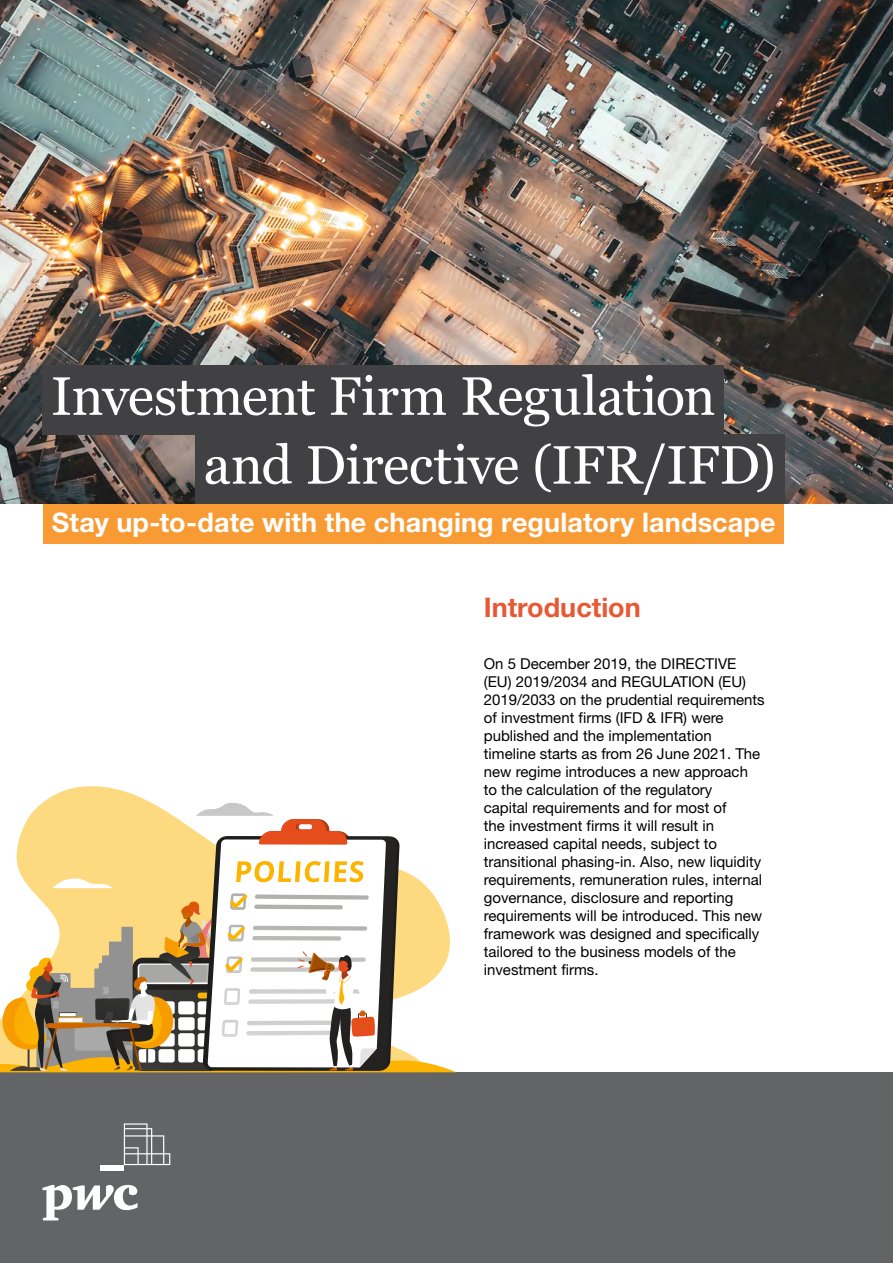
<style>
.page{position:relative;width:893px;height:1263px;background:#fff}
.page>*{position:absolute;margin:0;border:0;box-sizing:border-box;transform-origin:0 0}
.t1{font:54px/68.8px "Georgia";letter-spacing:-.01em;color:#fff}
.t2{font:700 27px "Helvetica Neue LT Std";letter-spacing:.005em;color:#fff}
.t3{font:700 27px "Helvetica Neue LT Std";color:#e85834}
.t4{font:15px/18px "Helvetica Neue LT Std";color:#000}
</style>
<div class="page">
<img style="left:0;top:0;width:893px;height:504px">
<div style="left:0;top:1072px;width:893px;height:191px;background:#636466"></div>
<div style="left:43px;top:365px;width:681px;height:70px;background:#414042"></div>
<div style="left:195px;top:434px;width:589px;height:70px;background:#414042"></div>
<div style="left:43px;top:504px;width:741px;height:40px;background:#f89b34"></div>
<svg style="left:43px;top:1185px;width:95px;height:35px"></svg>
<div style="left:100px;top:1165px;width:24px;height:6px;background:#fff"></div>
<svg style="left:124px;top:1123px;width:46px;height:42px"></svg>
<svg style="left:42px;top:786px;width:110px;height:17px;fill:#fdd980"></svg>
<svg style="left:0;top:803px;width:456px;height:269px"></svg>
<h1 class="t1" style="left:204px;top:363px;width:574px;text-indent:-153px">Investment Firm Regulation and Directive (IFR/IFD)</h1>
<h2 class="t2" style="left:52px;top:505px;width:725px">Stay up-to-date with the changing regulatory landscape</h2>
<h2 class="t3" style="left:484px;top:591px;width:158px">Introduction</h2>
<p class="t4" style="left:484px;top:655px;width:282px">On 5 December 2019, the DIRECTIVE (EU) 2019/2034 and REGULATION (EU)<br>2019/2033 on the prudential requirements of investment firms (IFD &amp; IFR) were published and the implementation timeline starts as from 26 June 2021. The new regime introduces a new approach to the calculation of the regulatory<br>capital requirements and for most of<br>the investment firms it will result in increased capital needs, subject to transitional phasing-in. Also, new liquidity requirements, remuneration rules, internal governance, disclosure and reporting requirements will be introduced. This new framework was designed and specifically tailored to the business models of the investment firms.</p>
</div>
